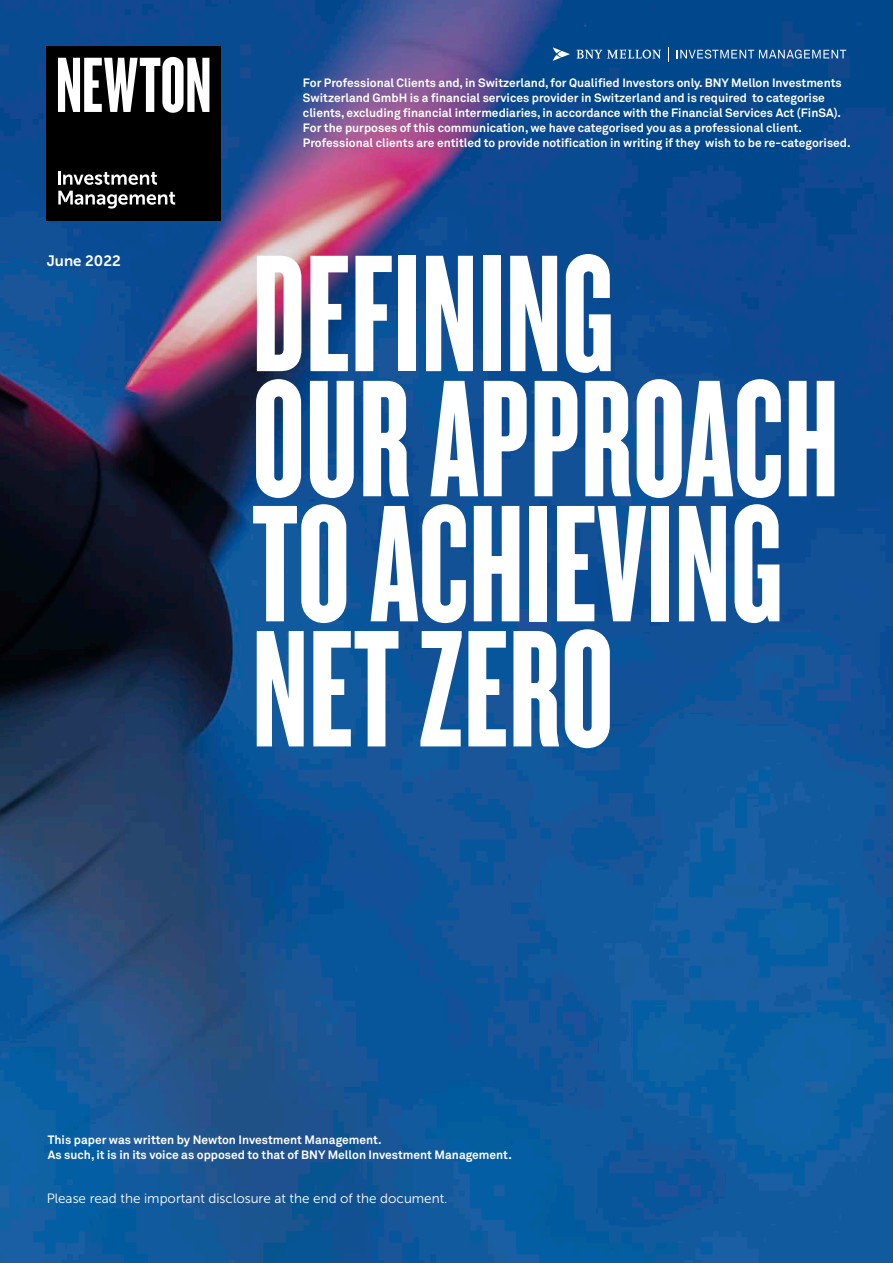
<style>
.page{position:relative;width:893px;height:1263px;background:#fff}
.page>*{position:absolute;margin:0;border:0;box-sizing:border-box;transform-origin:0 0}
.t1{font:173.25px/125.1px "Knockout 67 Full Bantamwt";letter-spacing:.005em;color:#fff}
.t2{font:15px "Museo Sans 700";color:#fff}
.t3{font:13.5px "Museo Sans 300";color:#fff}
.t4{font:700 12px/15px "Akkurat Pro";color:#fff}
</style>
<div class="page">
<img style="left:0;top:0;width:893px;height:1263px">
<div style="left:47px;top:47px;width:174px;height:174px;background:#000"></div>
<svg style="left:58px;top:57px;width:151px;height:56px"></svg>
<hr style="left:58px;top:171px;width:3px;height:14px;background:#fff">
<svg style="left:63px;top:172px;width:94px;height:13px"></svg>
<svg style="left:58px;top:191px;width:117px;height:18px"></svg>
<svg style="left:676px;top:50px;width:170px;height:9px;background:#4f7eae"></svg>
<svg style="left:668px;top:47px;width:1px;height:14px"></svg>
<svg style="left:553px;top:47px;width:17px;height:14px"></svg>
<svg style="left:577px;top:49px;width:84px;height:10px"></svg>
<p class="t2" style="left:47px;top:253px;width:76px">June 2022</p>
<p class="t4" style="left:303px;top:75px;width:549px">For Professional Clients and, in Switzerland, for Qualified Investors only. BNY Mellon Investments Switzerland GmbH is a financial services provider in Switzerland and is required to categorise clients, excluding financial intermediaries, in accordance with the Financial Services Act (FinSA).<br>For the purposes of this communication, we have categorised you as a professional client.<br>Professional clients are entitled to provide notification in writing if they wish to be re-categorised.</p>
<h1 class="t1" style="left:252px;top:247px;width:588px">DEFINING<br>OUR APPROACH<br>TO ACHIEVING<br>NET ZERO</h1>
<p class="t4" style="left:48px;top:1132px;width:465px">This paper was written by Newton Investment Management.<br>As such, it is in its voice as opposed to that of BNY Mellon Investment Management.</p>
<p class="t3" style="left:47px;top:1191px;width:402px">Please read the important disclosure at the end of the document.</p>
</div>
